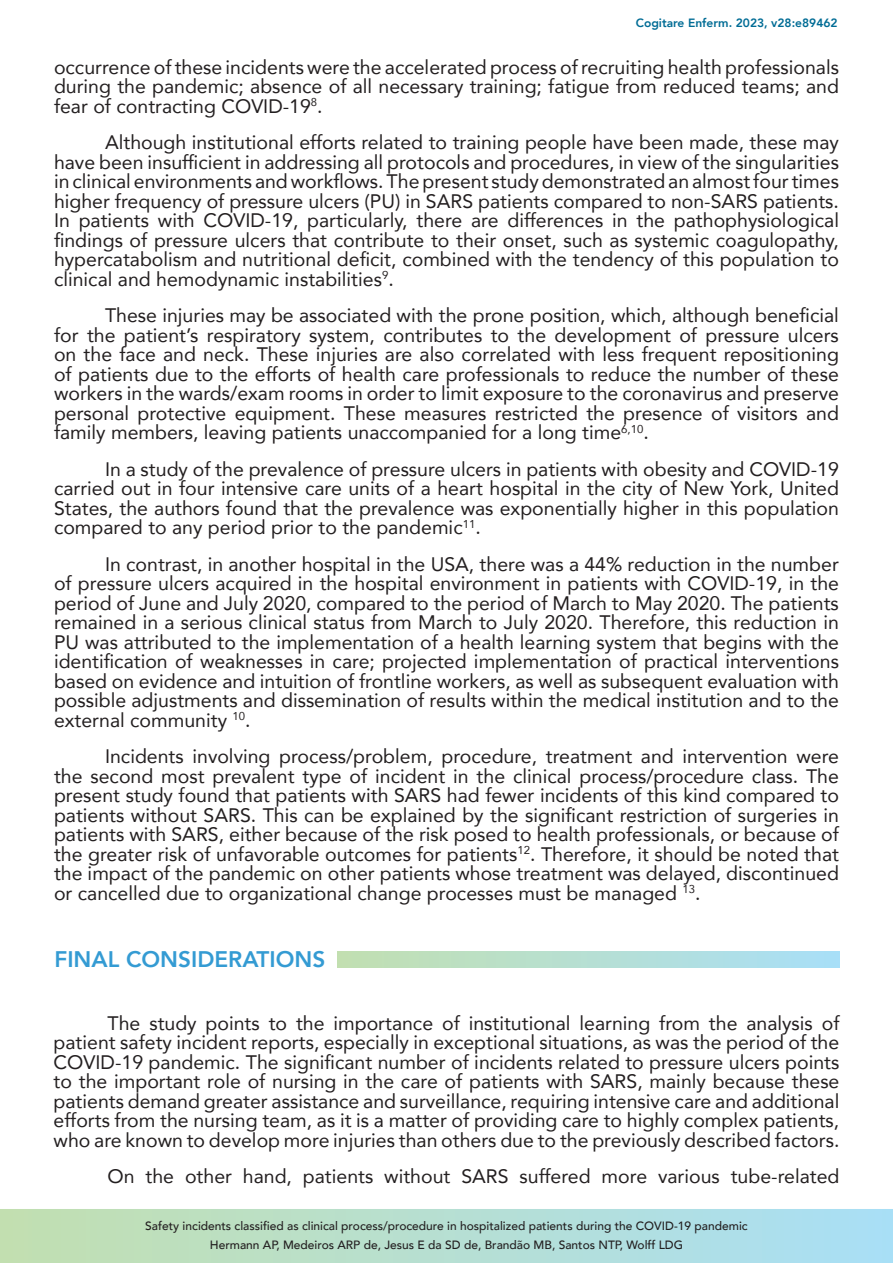
<style>
.page{position:relative;width:893px;height:1263px;background:#fff}
.page>*{position:absolute;margin:0;border:0;box-sizing:border-box;transform-origin:0 0}
.t1{font:800 22.5px "Avenir";color:#349bd3}
.t2{font:19.5px/19.5px "Avenir";color:#231f20;text-align:justify}
.t3{font:500 12px/18.6px "Avenir";color:#231f20;text-align:center}
.t4{font:800 12px "Avenir";color:#006c95}
</style>
<div class="page">
<svg style="left:0;top:1209px;width:893px;height:54px;background:#b6dfd2"></svg>
<div style="left:338px;top:951px;width:501px;height:16px;background:linear-gradient(to right,#c3dfb0,#a9dff7)"></div>
<p class="t4" style="left:636px;top:12px;width:203px">Cogitare Enferm. 2023, v28:e89462</p>
<p class="t2" style="left:54px;top:56px;width:786px">occurrence of these incidents were the accelerated process of recruiting health professionals during the pandemic; absence of all necessary training; fatigue from reduced teams; and fear of contracting COVID-19<sup>8</sup>.</p>
<p class="t2" style="left:54px;top:132px;width:786px;text-indent:51px">Although institutional efforts related to training people have been made, these may have been insufficient in addressing all protocols and procedures, in view of the singularities in clinical environments and workflows. The present study demonstrated an almost four times higher frequency of pressure ulcers (PU) in SARS patients compared to non-SARS patients.<br>In patients with COVID-19, particularly, there are differences in the pathophysiological findings of pressure ulcers that contribute to their onset, such as systemic coagulopathy, hypercatabolism and nutritional deficit, combined with the tendency of this population to clinical and hemodynamic instabilities<sup>9</sup>.</p>
<p class="t2" style="left:54px;top:305px;width:786px;text-indent:51px">These injuries may be associated with the prone position, which, although beneficial for the patient’s respiratory system, contributes to the development of pressure ulcers on the face and neck. These injuries are also correlated with less frequent repositioning of patients due to the efforts of health care professionals to reduce the number of these workers in the wards/exam rooms in order to limit exposure to the coronavirus and preserve personal protective equipment. These measures restricted the presence of visitors and family members, leaving patients unaccompanied for a long time<sup>6,10</sup>.</p>
<p class="t2" style="left:54px;top:458px;width:786px;text-indent:51px">In a study of the prevalence of pressure ulcers in patients with obesity and COVID-19 carried out in four intensive care units of a heart hospital in the city of New York, United States, the authors found that the prevalence was exponentially higher in this population compared to any period prior to the pandemic<sup>11</sup>.</p>
<p class="t2" style="left:54px;top:553px;width:786px;text-indent:51px">In contrast, in another hospital in the USA, there was a 44% reduction in the number of pressure ulcers acquired in the hospital environment in patients with COVID-19, in the period of June and July 2020, compared to the period of March to May 2020. The patients remained in a serious clinical status from March to July 2020. Therefore, this reduction in PU was attributed to the implementation of a health learning system that begins with the identification of weaknesses in care; projected implementation of practical interventions based on evidence and intuition of frontline workers, as well as subsequent evaluation with possible adjustments and dissemination of results within the medical institution and to the external community <sup>10</sup>.</p>
<p class="t2" style="left:54px;top:746px;width:787px;text-indent:51px">Incidents involving process/problem, procedure, treatment and intervention were the second most prevalent type of incident in the clinical process/procedure class. The present study found that patients with SARS had fewer incidents of this kind compared to patients without SARS. This can be explained by the significant restriction of surgeries in patients with SARS, either because of the risk posed to health professionals, or because of the greater risk of unfavorable outcomes for patients<sup>12</sup>. Therefore, it should be noted that the impact of the pandemic on other patients whose treatment was delayed, discontinued or cancelled due to organizational change processes must be managed <sup>13</sup>.</p>
<p class="t1" style="left:54px;top:939px;width:272px">FINAL CONSIDERATIONS</p>
<p class="t2" style="left:54px;top:1013px;width:787px;text-indent:54px">The study points to the importance of institutional learning from the analysis of patient safety incident reports, especially in exceptional situations, as was the period of the COVID-19 pandemic. The significant number of incidents related to pressure ulcers points to the important role of nursing in the care of patients with SARS, mainly because these patients demand greater assistance and surveillance, requiring intensive care and additional efforts from the nursing team, as it is a matter of providing care to highly complex patients, who are known to develop more injuries than others due to the previously described factors.</p>
<p class="t2" style="left:108px;top:1166px;width:733px">On the other hand, patients without SARS suffered more various tube-related</p>
<p class="t3" style="left:145px;top:1216px;width:604px">Safety incidents classified as clinical process/procedure in hospitalized patients during the COVID-19 pandemic<br>Hermann AP, Medeiros ARP de, Jesus E da SD de, Brandão MB, Santos NTP, Wolff LDG</p>
</div>
